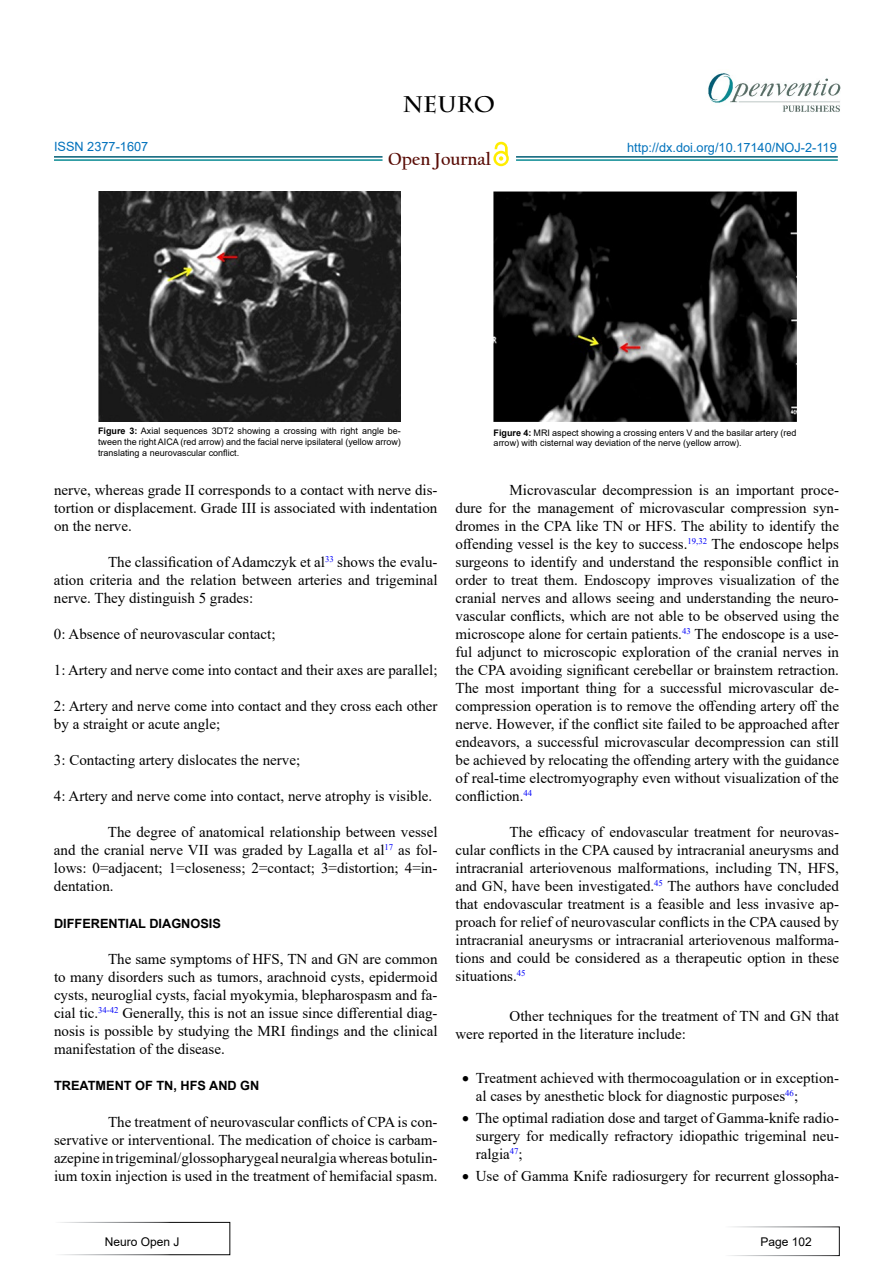
<style>
.page{position:relative;width:893px;height:1263px;background:#fff}
.page>*{position:absolute;margin:0;border:0;box-sizing:border-box;transform-origin:0 0}
.t1{font:700 22.5px "Charlemagne Std";color:#000}
.t2{font:700 18.15px "Californian FB";color:#580b05}
.t3{font:15px/18px "Times New Roman";color:#000;text-align:justify}
.t4{font:700 12.75px "Arial";color:#000}
.t5{font:12.75px "Arial";color:#0072bc}
.t6{font:12.75px "Arial";color:#0071bc}
.t7{font:12px "Arial";color:#000}
.t8{font:9px/10.8px "Arial";color:#000;text-align:justify}
.s1{font-weight:700}
</style>
<div class="page">
<hr style="left:54px;top:156px;width:328px;height:2px;background:#015d75">
<hr style="left:54px;top:159px;width:328px;height:2px;background:#0a8b93">
<hr style="left:516px;top:156px;width:322px;height:2px;background:#015d75">
<hr style="left:516px;top:159px;width:322px;height:2px;background:#0a8b93">
<svg style="left:493px;top:151px;width:16px;height:15px"></svg>
<div style="left:496px;top:153px;width:10px;height:11px;background:#fff;border-radius:50%"></div>
<svg style="left:495px;top:141px;width:13px;height:20px"></svg>
<div style="left:54px;top:1222px;width:176px;height:33px;border:1px solid #fff"></div>
<div style="left:724px;top:1226px;width:116px;height:30px;border:1px solid #fff"></div>
<img style="left:708px;top:73px;width:133px;height:39px">
<img style="left:98px;top:191px;width:303px;height:230px">
<img style="left:493px;top:191px;width:303px;height:230px">
<p class="t6" style="left:54px;top:138px;width:96px">ISSN 2377-1607</p>
<h1 class="t1" style="left:403px;top:91px;width:94px">NEURO</h1>
<p class="t2" style="left:388px;top:148px;width:104px">Open Journal</p>
<p class="t5" style="left:627px;top:139px;width:211px">http://dx.doi.org/10.17140/NOJ-2-119</p>
<p class="t8" style="left:98px;top:425px;width:304px"><span class="s1">Figure 3:</span> Axial sequences 3DT2 showing a crossing with right angle be&shy;tween the right AICA (red arrow) and the facial nerve ipsilateral (yellow arrow) translating a neurovascular conflict.</p>
<p class="t8" style="left:494px;top:427px;width:304px"><span class="s1">Figure 4:</span> MRI aspect showing a crossing enters V and the basilar artery (red arrow) with cisternal way deviation of the nerve (yellow arrow).</p>
<p class="t3" style="left:54px;top:480px;width:385px">nerve, whereas grade II corresponds to a contact with nerve dis&shy;tortion or displacement. Grade III is associated with indentation on the nerve.</p>
<p class="t3" style="left:54px;top:552px;width:385px;text-indent:54px">The classification of Adamczyk et al<sup>33</sup> shows the evalu&shy;ation criteria and the relation between arteries and trigeminal nerve. They distinguish 5 grades:</p>
<p class="t3" style="left:54px;top:624px;width:223px">0: Absence of neurovascular contact;</p>
<p class="t3" style="left:54px;top:660px;width:385px">1: Artery and nerve come into contact and their axes are parallel;</p>
<p class="t3" style="left:54px;top:696px;width:385px">2: Artery and nerve come into contact and they cross each other by a straight or acute angle;</p>
<p class="t3" style="left:54px;top:750px;width:248px">3: Contacting artery dislocates the nerve;</p>
<p class="t3" style="left:54px;top:786px;width:380px">4: Artery and nerve come into contact, nerve atrophy is visible.</p>
<p class="t3" style="left:54px;top:823px;width:385px;text-indent:54px">The degree of anatomical relationship between vessel and the cranial nerve VII was graded by Lagalla et al<sup>17</sup> as fol&shy;lows: 0=adjacent; 1=closeness; 2=contact; 3=distortion; 4=in&shy;dentation.</p>
<p class="t4" style="left:54px;top:914px;width:168px">DIFFERENTIAL DIAGNOSIS</p>
<p class="t3" style="left:54px;top:949px;width:385px;text-indent:54px">The same symptoms of HFS, TN and GN are common to many disorders such as tumors, arachnoid cysts, epidermoid cysts, neuroglial cysts, facial myokymia, blepharospasm and fa&shy;cial tic.<sup>34-42</sup> Generally, this is not an issue since differential diag&shy;nosis is possible by studying the MRI findings and the clinical manifestation of the disease.</p>
<p class="t4" style="left:54px;top:1077px;width:207px">TREATMENT OF TN, HFS AND GN</p>
<p class="t3" style="left:54px;top:1112px;width:385px;text-indent:54px">The treatment of neurovascular conflicts of CPA is con&shy;servative or interventional. The medication of choice is carbam&shy;azepine in trigeminal/glossopharygeal neuralgia whereas botulin&shy;ium toxin injection is used in the treatment of hemifacial spasm.</p>
<p class="t3" style="left:455px;top:480px;width:385px;text-indent:54px">Microvascular decompression is an important proce&shy;dure for the management of microvascular compression syn&shy;dromes in the CPA like TN or HFS. The ability to identify the offending vessel is the key to success.<sup>19,32</sup> The endoscope helps surgeons to identify and understand the responsible conflict in order to treat them. Endoscopy improves visualization of the cranial nerves and allows seeing and understanding the neuro&shy;vascular conflicts, which are not able to be observed using the microscope alone for certain patients.<sup>43</sup> The endoscope is a use&shy;ful adjunct to microscopic exploration of the cranial nerves in the CPA avoiding significant cerebellar or brainstem retraction.<br>The most important thing for a successful microvascular de&shy;compression operation is to remove the offending artery off the nerve. However, if the conflict site failed to be approached after endeavors, a successful microvascular decompression can still be achieved by relocating the offending artery with the guidance of real-time electromyography even without visualization of the confliction.<sup>44</sup></p>
<p class="t3" style="left:455px;top:823px;width:385px;text-indent:54px">The efficacy of endovascular treatment for neurovas&shy;cular conflicts in the CPA caused by intracranial aneurysms and intracranial arteriovenous malformations, including TN, HFS, and GN, have been investigated.<sup>45</sup> The authors have concluded that endovascular treatment is a feasible and less invasive ap&shy;proach for relief of neurovascular conflicts in the CPA caused by intracranial aneurysms or intracranial arteriovenous malforma&shy;tions and could be considered as a therapeutic option in these situations.<sup>45</sup></p>
<p class="t3" style="left:455px;top:1006px;width:385px;text-indent:54px">Other techniques for the treatment of TN and GN that were reported in the literature include:</p>
<p class="t3" style="left:476px;top:1068px;width:365px;text-indent:-14px">• Treatment achieved with thermocoagulation or in exception&shy;al cases by anesthetic block for diagnostic purposes<sup>46</sup>;</p>
<p class="t3" style="left:476px;top:1108px;width:365px;text-indent:-13px">• The optimal radiation dose and target of Gamma-knife radio&shy;surgery for medically refractory idiopathic trigeminal neu&shy;ralgia<sup>47</sup>;</p>
<p class="t3" style="left:462px;top:1167px;width:378px">• Use of Gamma Knife radiosurgery for recurrent glossopha-</p>
<p class="t7" style="left:105px;top:1233px;width:76px">Neuro Open J</p>
<p class="t7" style="left:760px;top:1233px;width:53px">Page 102</p>
</div>
